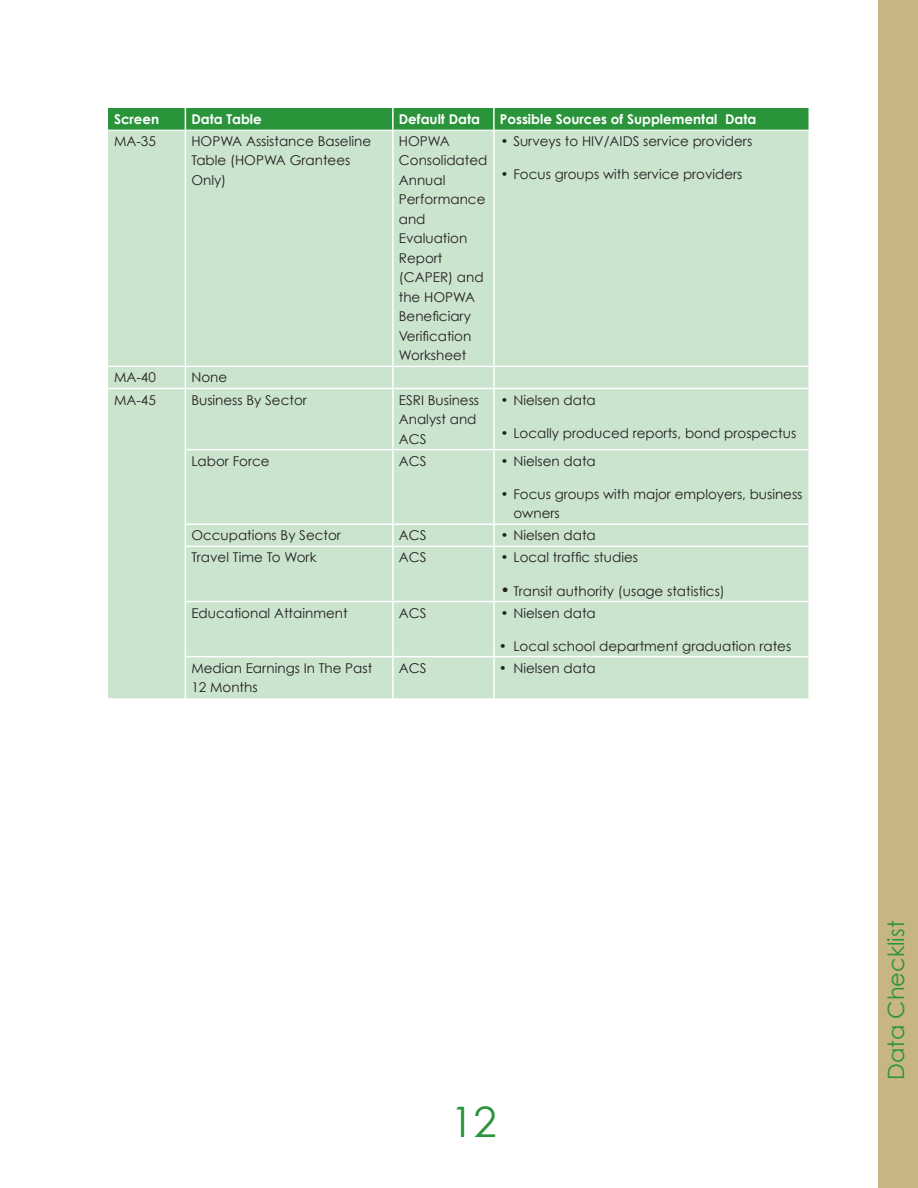
<style>
.page{position:relative;width:918px;height:1188px;background:#fff}
.page>*{position:absolute;margin:0;border:0;box-sizing:border-box;transform-origin:0 0}
.t1{font:42px "Century Gothic";color:#2a943b}
.t2{font:22.5px "Century Gothic";color:#2a943b}
.t3{font:13.5px/19.5px "Century Gothic";color:#231f20}
.t4{font:700 13.5px "Century Gothic";color:#fff}
</style>
<div class="page">
<div style="left:878px;top:0;width:40px;height:1188px;background:#c7b586"></div>
<div style="left:108px;top:131px;width:700px;height:567px;background:#cae4ce"></div>
<hr style="left:185px;top:130px;width:1px;height:236px;background:#fff">
<hr style="left:392px;top:130px;width:2px;height:236px;background:#fff">
<hr style="left:493px;top:130px;width:2px;height:236px;background:#fff">
<hr style="left:108px;top:366px;width:77px;height:1px;background:#fff">
<hr style="left:185px;top:366px;width:208px;height:1px;background:#fff">
<svg style="left:185px;top:367px;width:1px;height:21px"></svg>
<hr style="left:393px;top:366px;width:101px;height:1px;background:#fff">
<hr style="left:392px;top:367px;width:2px;height:21px;background:#fff">
<hr style="left:494px;top:366px;width:315px;height:1px;background:#fff">
<hr style="left:493px;top:367px;width:2px;height:21px;background:#fff">
<div style="left:108px;top:108px;width:700px;height:22px;background:#2a943b"></div>
<hr style="left:392px;top:108px;width:2px;height:22px;background:#fff">
<hr style="left:493px;top:108px;width:2px;height:22px;background:#fff">
<hr style="left:108px;top:388px;width:77px;height:1px;background:#fff">
<hr style="left:185px;top:388px;width:208px;height:1px;background:#fff">
<hr style="left:185px;top:389px;width:1px;height:60px;background:#fff">
<hr style="left:393px;top:388px;width:101px;height:1px;background:#fff">
<hr style="left:392px;top:389px;width:2px;height:60px;background:#fff">
<hr style="left:494px;top:388px;width:315px;height:1px;background:#fff">
<hr style="left:493px;top:389px;width:2px;height:60px;background:#fff">
<hr style="left:185px;top:449px;width:208px;height:1px;background:#fff">
<hr style="left:185px;top:450px;width:1px;height:74px;background:#fff">
<hr style="left:393px;top:449px;width:101px;height:1px;background:#fff">
<hr style="left:392px;top:450px;width:2px;height:74px;background:#fff">
<hr style="left:494px;top:449px;width:315px;height:1px;background:#fff">
<hr style="left:493px;top:450px;width:2px;height:74px;background:#fff">
<hr style="left:185px;top:524px;width:208px;height:1px;background:#fff">
<svg style="left:185px;top:525px;width:1px;height:21px"></svg>
<hr style="left:393px;top:524px;width:101px;height:1px;background:#fff">
<hr style="left:392px;top:525px;width:2px;height:21px;background:#fff">
<hr style="left:494px;top:524px;width:315px;height:1px;background:#fff">
<hr style="left:493px;top:525px;width:2px;height:21px;background:#fff">
<hr style="left:185px;top:546px;width:208px;height:1px;background:#fff">
<hr style="left:185px;top:547px;width:1px;height:54px;background:#fff">
<hr style="left:393px;top:546px;width:101px;height:1px;background:#fff">
<hr style="left:392px;top:547px;width:2px;height:54px;background:#fff">
<hr style="left:494px;top:546px;width:315px;height:1px;background:#fff">
<hr style="left:493px;top:547px;width:2px;height:54px;background:#fff">
<hr style="left:185px;top:601px;width:208px;height:1px;background:#fff">
<hr style="left:185px;top:602px;width:1px;height:54px;background:#fff">
<hr style="left:393px;top:601px;width:101px;height:1px;background:#fff">
<hr style="left:392px;top:602px;width:2px;height:54px;background:#fff">
<hr style="left:494px;top:601px;width:315px;height:1px;background:#fff">
<hr style="left:493px;top:602px;width:2px;height:54px;background:#fff">
<hr style="left:185px;top:656px;width:208px;height:1px;background:#fff">
<hr style="left:185px;top:657px;width:1px;height:41px;background:#fff">
<hr style="left:393px;top:656px;width:101px;height:1px;background:#fff">
<hr style="left:392px;top:657px;width:2px;height:41px;background:#fff">
<hr style="left:494px;top:656px;width:315px;height:1px;background:#fff">
<hr style="left:493px;top:657px;width:2px;height:41px;background:#fff">
<p class="t4" style="left:114px;top:111px;width:47px">Screen</p>
<p class="t4" style="left:191px;top:111px;width:72px">Data Table</p>
<p class="t4" style="left:399px;top:111px;width:83px">Default Data</p>
<p class="t4" style="left:500px;top:111px;width:258px">Possible Sources of Supplemental Data</p>
<p class="t3" style="left:114px;top:131px;width:43px">MA-35</p>
<p class="t3" style="left:191px;top:131px;width:181px">HOPWA Assistance Baseline<br>Table (HOPWA Grantees<br>Only)</p>
<p class="t3" style="left:399px;top:131px;width:90px">HOPWA<br>Consolidated<br>Annual<br>Performance and<br>Evaluation<br>Report (CAPER) and the HOPWA<br>Beneficiary<br>Verification<br>Worksheet</p>
<p class="t3" style="left:501px;top:131px;width:252px">• Surveys to HIV/AIDS service providers</p>
<p class="t3" style="left:501px;top:164px;width:243px">• Focus groups with service providers</p>
<p class="t3" style="left:114px;top:368px;width:43px">MA-40</p>
<p class="t3" style="left:191px;top:368px;width:37px">None</p>
<p class="t3" style="left:114px;top:390px;width:43px">MA-45</p>
<p class="t3" style="left:191px;top:390px;width:117px">Business By Sector</p>
<p class="t3" style="left:399px;top:390px;width:82px">ESRI Business<br>Analyst and<br>ACS</p>
<p class="t3" style="left:501px;top:390px;width:96px">• Nielsen data</p>
<p class="t3" style="left:501px;top:423px;width:296px">• Locally produced reports, bond prospectus</p>
<p class="t3" style="left:191px;top:451px;width:80px">Labor Force</p>
<p class="t3" style="left:399px;top:451px;width:29px">ACS</p>
<p class="t3" style="left:501px;top:451px;width:96px">• Nielsen data</p>
<p class="t3" style="left:513px;top:484px;width:291px;text-indent:-12px">• Focus groups with major employers, business owners</p>
<p class="t3" style="left:191px;top:525px;width:151px">Occupations By Sector</p>
<p class="t3" style="left:399px;top:525px;width:29px">ACS</p>
<p class="t3" style="left:501px;top:525px;width:96px">• Nielsen data</p>
<p class="t3" style="left:191px;top:548px;width:127px">Travel Time To Work</p>
<p class="t3" style="left:399px;top:548px;width:29px">ACS</p>
<p class="t3" style="left:501px;top:548px;width:138px">• Local traffic studies</p>
<p class="t3" style="left:501px;top:581px;width:225px">• Transit authority (usage statistics)</p>
<p class="t3" style="left:191px;top:603px;width:158px">Educational Attainment</p>
<p class="t3" style="left:399px;top:603px;width:29px">ACS</p>
<p class="t3" style="left:501px;top:603px;width:96px">• Nielsen data</p>
<p class="t3" style="left:500px;top:636px;width:293px">• Local school department graduation rates</p>
<p class="t3" style="left:191px;top:658px;width:182px">Median Earnings In The Past<br>12 Months</p>
<p class="t3" style="left:399px;top:658px;width:29px">ACS</p>
<p class="t3" style="left:500px;top:658px;width:97px">• Nielsen data</p>
<h1 class="t1" style="left:450px;top:1096px;width:48px">12</h1>
<h2 class="t2" style="left:882px;top:1080px;width:161px;rotate:-90deg">Data Checklist</h2>
</div>
